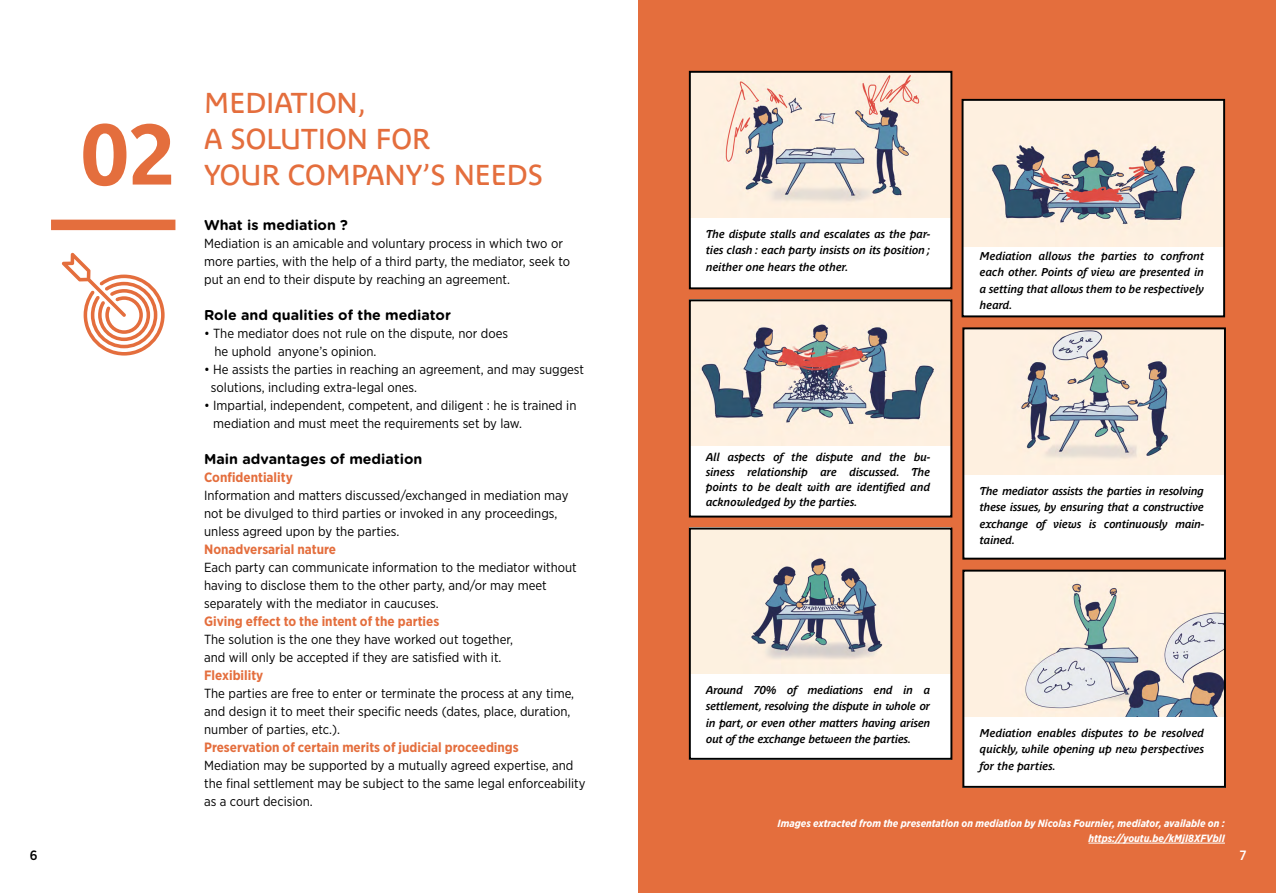
<style>
.page{position:relative;width:1276px;height:893px;background:#fff}
.page>*{position:absolute;margin:0;border:0;box-sizing:border-box;transform-origin:0 0}
.t1{font:700 84px "Parisine Plus Std";color:#e46e3d}
.t2{font:28.5px/36px "Parisine Plus Std";color:#e46e3d}
.t3{font:700 14.25px "Gotham Rounded";color:#000}
.t4{font:700 13.5px "Gotham Narrow";color:#e46e3d}
.t5{font:500 13.5px "Gotham Narrow";color:#000}
.t6{font:500 13.5px "Gotham Narrow";color:#fff}
.t7{font:13.2px/18px "Gotham Narrow";color:#000}
.t8{font:italic 700 11.25px/16.5px "Parisine Plus Std Gris";color:#000;text-align:justify}
.t9{font:italic 700 10.5px/15px "Gotham Narrow";color:#fff;text-align:right}
</style>
<div class="page">
<div style="left:638px;top:0;width:638px;height:893px;background:#e46e3d"></div>
<div style="left:689px;top:72px;width:261px;height:216px;background:#fff"></div>
<div style="left:689px;top:528px;width:261px;height:232px;background:#fff"></div>
<div style="left:963px;top:571px;width:262px;height:217px;background:#fff"></div>
<div style="left:963px;top:329px;width:262px;height:230px;background:#fff"></div>
<img style="left:692px;top:74px;width:257px;height:144px">
<div style="left:962px;top:99px;width:261px;height:217px;background:#fff"></div>
<div style="left:51px;top:220px;width:124px;height:10px;background:#e46e3d"></div>
<svg style="left:62px;top:253px;width:103px;height:103px"></svg>
<img style="left:692px;top:531px;width:257px;height:143px">
<hr style="left:1088px;top:843px;width:137px;height:1px;background:#fff">
<img style="left:964px;top:102px;width:258px;height:144px">
<img style="left:965px;top:573px;width:258px;height:144px">
<div style="left:689px;top:300px;width:261px;height:216px;background:#fff"></div>
<img style="left:692px;top:302px;width:257px;height:143px">
<img style="left:965px;top:330px;width:258px;height:145px">
<div style="left:689px;top:71px;width:263px;height:218px;border:2px solid #000"></div>
<div style="left:961px;top:99px;width:264px;height:218px;border:2px solid #000"></div>
<div style="left:962px;top:570px;width:264px;height:218px;border:2px solid #000"></div>
<div style="left:689px;top:299px;width:263px;height:219px;border:2px solid #000"></div>
<div style="left:689px;top:528px;width:263px;height:232px;border:2px solid #000"></div>
<div style="left:962px;top:327px;width:264px;height:233px;border:2px solid #000"></div>
<h1 class="t1" style="left:81px;top:106px;width:96px">02</h1>
<h2 class="t2" style="left:204px;top:84px;width:228px">MEDIATION,<br>A SOLUTION FOR</h2>
<h2 class="t2" style="left:204px;top:156px;width:340px">YOUR COMPANY’S NEEDS</h2>
<p class="t3" style="left:204px;top:214px;width:145px">What is mediation ?</p>
<p class="t7" style="left:204px;top:234px;width:367px">Mediation is an amicable and voluntary process in which two or more parties, with the help of a third party, the mediator, seek to put an end to their dispute by reaching an agreement.</p>
<p class="t3" style="left:204px;top:304px;width:248px">Role and qualities of the mediator</p>
<p class="t7" style="left:214px;top:324px;width:295px;text-indent:-10px">• The mediator does not rule on the dispute, nor does he uphold anyone’s opinion.</p>
<p class="t7" style="left:211px;top:360px;width:375px;text-indent:-7px">• He assists the parties in reaching an agreement, and may suggest solutions, including extra-legal ones.</p>
<p class="t7" style="left:213px;top:396px;width:365px;text-indent:-9px">• Impartial, independent, competent, and diligent : he is trained in mediation and must meet the requirements set by law.</p>
<p class="t3" style="left:204px;top:448px;width:220px">Main advantages of mediation</p>
<p class="t4" style="left:204px;top:468px;width:90px">Confidentiality</p>
<p class="t7" style="left:204px;top:486px;width:366px">Information and matters discussed/exchanged in mediation may not be divulged to third parties or invoked in any proceedings, unless agreed upon by the parties.</p>
<p class="t4" style="left:204px;top:540px;width:133px">Nonadversarial nature</p>
<p class="t7" style="left:204px;top:558px;width:374px">Each party can communicate information to the mediator without having to disclose them to the other party, and/or may meet separately with the mediator in caucuses.</p>
<p class="t4" style="left:204px;top:612px;width:237px">Giving effect to the intent of the parties</p>
<p class="t7" style="left:204px;top:630px;width:310px">The solution is the one they have worked out together, and will only be accepted if they are satisfied with it.</p>
<p class="t4" style="left:204px;top:666px;width:61px">Flexibility</p>
<p class="t7" style="left:204px;top:684px;width:371px">The parties are free to enter or terminate the process at any time, and design it to meet their specific needs (dates, place, duration, number of parties, etc.).</p>
<p class="t4" style="left:204px;top:738px;width:316px">Preservation of certain merits of judicial proceedings</p>
<p class="t7" style="left:204px;top:756px;width:383px">Mediation may be supported by a mutually agreed expertise, and the final settlement may be subject to the same legal enforceability as a court decision.</p>
<p class="t8" style="left:706px;top:226px;width:226px">The dispute stalls and escalates as the par&shy;ties clash : each party insists on its position ; neither one hears the other.</p>
<p class="t8" style="left:980px;top:248px;width:226px">Mediation allows the parties to confront each other. Points of view are presented in a setting that allows them to be respectively heard.</p>
<p class="t8" style="left:706px;top:450px;width:226px;line-height:15px">All aspects of the dispute and the bu&shy;siness relationship are discussed. The points to be dealt with are identified and acknowledged by the parties.</p>
<p class="t8" style="left:980px;top:483px;width:226px">The mediator assists the parties in resolving these issues, by ensuring that a constructive exchange of views is continuously main&shy;tained.</p>
<p class="t8" style="left:706px;top:682px;width:226px">Around 70% of mediations end in a settlement, resolving the dispute in whole or in part, or even other matters having arisen out of the exchange between the parties.</p>
<p class="t8" style="left:980px;top:725px;width:226px">Mediation enables disputes to be resolved quickly, while opening up new perspectives for the parties.</p>
<p class="t9" style="left:777px;top:816px;width:449px">Images extracted from the presentation on mediation by Nicolas Fournier, mediator, available on : https://youtu.be/kMjI8XFVblI</p>
<p class="t5" style="left:30px;top:846px;width:9px">6</p>
<p class="t6" style="left:1239px;top:846px;width:9px">7</p>
</div>
